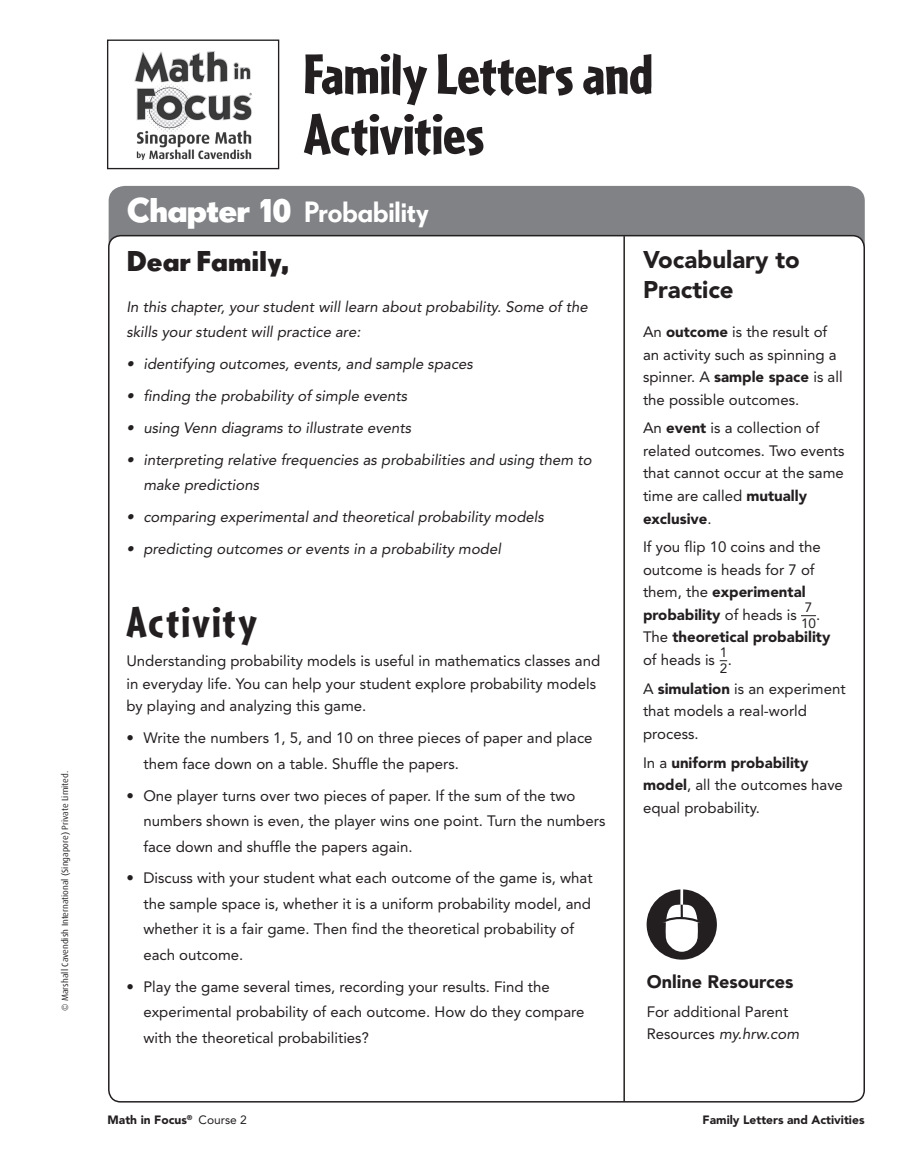
<style>
.page{position:relative;width:919px;height:1174px;background:#fff}
.page>*{position:absolute;margin:0;border:0;box-sizing:border-box;transform-origin:0 0}
.A_Head{font:900 60px/60px "Cafeteria";color:#231f20}
.B_Head{font:900 45px "Cafeteria";letter-spacing:.05em;color:#231f20}
.Chapter{font:36px "Drescher Grotesk MC Bold";letter-spacing:-.025em;color:#fff}
.C_Head{font:30px "Drescher Grotesk MC Bold";color:#231f20}
.Chapter_Title{font:30px "Drescher Grotesk MC Demi";letter-spacing:-.025em;color:#fff}
.Vocab_Head{font:900 24px/30px "Avenir LT Std";color:#231f20}
.t1{font:900 18px "Avenir LT Std";color:#231f20}
.Bullet_Bodytext{font:15px/25.5px "Avenir LT Std";color:#231f20}
.Vocab_text{font:15px/22.5px "Avenir LT Std";color:#231f20}
.Bullet_Bodytext_it{font:italic 15px/25.5px "Avenir LT Std";color:#231f20}
.Body_text{font:15px/22.5px "Avenir LT Std";color:#231f20}
.Bodytext_italic{font:italic 15px/25.5px "Avenir LT Std";color:#231f20}
.Vocab_text-2{font:900 15px/22.5px "Avenir LT Std";color:#231f20}
.t2{font:13.5px/16.5px "Avenir LT Std";color:#231f20}
.t3{font:900 12px "Avenir LT Std";color:#231f20}
.t4{font:9px "Dax";color:#231f20}
.s1{font-weight:900}
.s2{font-weight:400}
.s3{font-style:italic}
</style>
<div class="page">
<div style="left:109px;top:186px;width:755px;height:57px;background:#808285"></div>
<div style="left:109px;top:236px;width:755px;height:865px;background:#fff;border-radius:12px"></div>
<hr style="left:623px;top:236px;width:1px;height:865px;background:#231f20">
<img style="left:134px;top:51px;width:118px;height:109px">
<div style="left:107px;top:40px;width:172px;height:129px;border:1px solid #231f20"></div>
<svg style="left:644px;top:887px;width:74px;height:74px;background:#413d3e"></svg>
<div style="left:642px;top:885px;width:78px;height:78px;border:4px solid #fff;border-radius:50%"></div>
<svg style="left:659px;top:904px;width:44px;height:47px"></svg>
<hr style="left:680px;top:888px;width:3px;height:16px;background:#fff">
<svg style="left:801px;top:615px;width:14px;height:1px"></svg>
<p class="t4" style="left:60px;top:1011px;width:241px;rotate:-90deg">© Marshall Cavendish International (Singapore) Private Limited.</p>
<p class="A_Head" style="left:304px;top:42px;width:350px">Family Letters and<br>Activities</p>
<p class="Chapter" style="left:127px;top:188px;width:166px">Chapter 10</p>
<p class="Chapter_Title" style="left:304px;top:195px;width:127px">Probability</p>
<p class="C_Head" style="left:126px;top:243px;width:164px">Dear Family,</p>
<p class="Bodytext_italic" style="left:126px;top:294px;width:463px">In this chapter, your student will learn about probability. Some of the skills your student will practice are:</p>
<p class="Bullet_Bodytext_it" style="left:126px;top:351px;width:348px">• identifying outcomes, events, and sample spaces</p>
<p class="Bullet_Bodytext_it" style="left:126px;top:383px;width:282px">• finding the probability of simple events</p>
<p class="Bullet_Bodytext_it" style="left:126px;top:415px;width:286px">• using Venn diagrams to illustrate events</p>
<p class="Bullet_Bodytext_it" style="left:143px;top:447px;width:449px;text-indent:-17px">• interpreting relative frequencies as probabilities and using them to make predictions</p>
<p class="Bullet_Bodytext_it" style="left:126px;top:504px;width:419px">• comparing experimental and theoretical probability models</p>
<p class="Bullet_Bodytext_it" style="left:126px;top:536px;width:376px">• predicting outcomes or events in a probability model</p>
<p class="B_Head" style="left:126px;top:594px;width:132px">Activity</p>
<p class="Body_text" style="left:126px;top:650px;width:475px">Understanding probability models is useful in mathematics classes and in everyday life. You can help your student explore probability models by playing and analyzing this game.</p>
<p class="Bullet_Bodytext" style="left:143px;top:725px;width:450px;text-indent:-17px">• Write the numbers 1, 5, and 10 on three pieces of paper and place them face down on a table. Shuffle the papers.</p>
<p class="Bullet_Bodytext" style="left:143px;top:782px;width:463px;text-indent:-17px">• One player turns over two pieces of paper. If the sum of the two numbers shown is even, the player wins one point. Turn the numbers face down and shuffle the papers again.</p>
<p class="Bullet_Bodytext" style="left:143px;top:865px;width:450px;text-indent:-17px">• Discuss with your student what each outcome of the game is, what the sample space is, whether it is a uniform probability model, and whether it is a fair game. Then find the theoretical probability of each outcome.</p>
<p class="Bullet_Bodytext" style="left:143px;top:974px;width:442px;text-indent:-17px">• Play the game several times, recording your results. Find the experimental probability of each outcome. How do they compare with the theoretical probabilities?</p>
<p class="Vocab_Head" style="left:643px;top:244px;width:158px">Vocabulary to<br>Practice</p>
<p class="Vocab_text" style="left:643px;top:321px;width:201px">An <span class="s1">outcome</span> is the result of an activity such as spinning a spinner. A <span class="s1">sample space</span> is all the possible outcomes.</p>
<p class="Vocab_text" style="left:643px;top:417px;width:203px">An <span class="s1">event</span> is a collection of related outcomes. Two events that cannot occur at the same time are called <span class="s1">mutually exclusive</span>.</p>
<p class="Vocab_text" style="left:643px;top:536px;width:179px">If you flip 10 coins and the outcome is heads for 7 of them, the <span class="s1">experimental probability</span> of heads is</p>
<p class="t2" style="left:800px;top:599px;width:17px">7<br>10</p>
<p class="Vocab_text-2" style="left:643px;top:603px;width:189px;text-indent:173px"><span class="s2">.<br>The</span> theoretical probability <span class="s2">of heads is</span></p>
<p class="t2" style="left:719px;top:644px;width:9px">1<br>2</p>
<p class="Vocab_text" style="left:727px;top:648px;width:6px">.</p>
<p class="Vocab_text" style="left:643px;top:677px;width:204px">A <span class="s1">simulation</span> is an experiment that models a real-world process.</p>
<p class="Vocab_text" style="left:643px;top:751px;width:201px">In a <span class="s1">uniform probability model</span>, all the outcomes have equal probability.</p>
<p class="t1" style="left:646px;top:970px;width:148px">Online Resources</p>
<p class="Bullet_Bodytext" style="left:646px;top:1000px;width:154px;line-height:22.5px">For additional Parent<br>Resources <span class="s3">my.hrw.com</span></p>
<p class="t3" style="left:108px;top:1112px;width:141px">Math in Focus<sup>®</sup> <span class="s2">Course 2</span></p>
<p class="t3" style="left:702px;top:1112px;width:163px">Family Letters and Activities</p>
</div>
